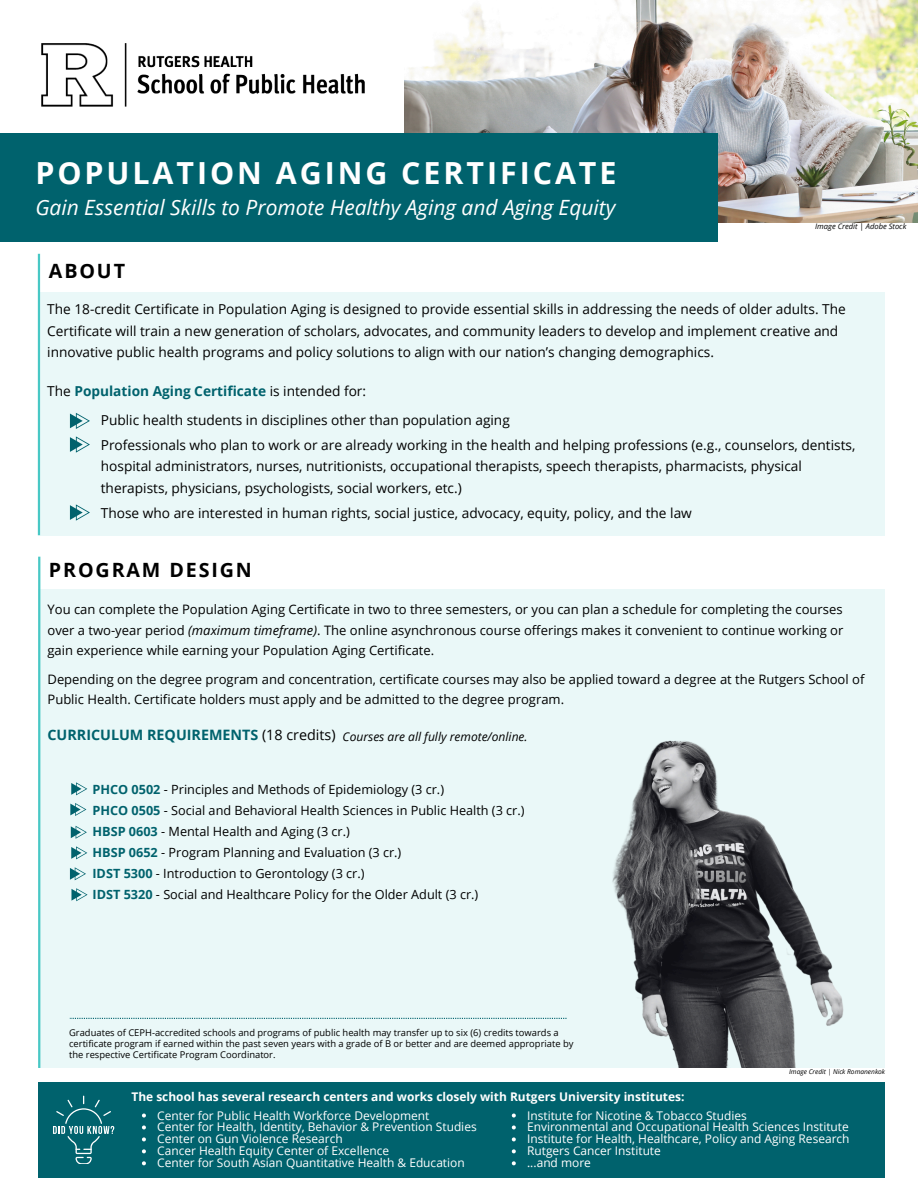
<style>
.page{position:relative;width:918px;height:1188px;background:#fff}
.page>*{position:absolute;margin:0;border:0;box-sizing:border-box;transform-origin:0 0}
.t1{font:700 30.45px "Open Sans";letter-spacing:.095em;color:#fff}
.t2{font:italic 21px "Open Sans";color:#fff}
.t3{font:700 19.65px "Open Sans";letter-spacing:.095em;color:#000}
.t4{font:700 14.4px "Open Sans";color:#00626d}
.t5{font:13.65px/21.5px "Open Sans";color:#000}
.t6{font:700 13.65px "Open Sans";color:#00626d}
.t7{font:13.05px/20.5px "Open Sans";color:#000;text-align:justify}
.t8{font:12.75px/21.1px "Open Sans";color:#000}
.t9{font:12px "Open Sans";color:#fff}
.t10{font:700 12px "Open Sans";color:#fff}
.t11{font:italic 12px "Open Sans";color:#000}
.t12{font:9.3px/10.9px "Open Sans";color:#000}
.t13{font:italic 7.65px "Open Sans";color:#000}
.t14{font:italic 6.6px "Open Sans";color:#000}
.s1{font-weight:400;color:#000}
.s2{font-style:italic}
.s3{font-weight:700;color:#00626d}
</style>
<div class="page">
<img style="left:404px;top:0;width:514px;height:222px">
<div style="left:0;top:133px;width:718px;height:108px;background:#00626d"></div>
<hr style="left:38px;top:254px;width:2px;height:281px;background:#48c8c5">
<div style="left:40px;top:292px;width:845px;height:243px;background:#eaf8f8"></div>
<svg style="left:70px;top:413px;width:20px;height:16px"></svg>
<svg style="left:70px;top:436px;width:20px;height:16px"></svg>
<svg style="left:70px;top:504px;width:20px;height:16px"></svg>
<hr style="left:38px;top:557px;width:2px;height:511px;background:#48c8c5">
<div style="left:38px;top:590px;width:847px;height:478px;background:#eaf8f8"></div>
<svg style="left:71px;top:782px;width:16px;height:13px"></svg>
<svg style="left:69px;top:1018px;width:498px;height:1px"></svg>
<svg style="left:70px;top:803px;width:16px;height:13px"></svg>
<svg style="left:71px;top:826px;width:16px;height:13px"></svg>
<svg style="left:71px;top:846px;width:16px;height:13px"></svg>
<svg style="left:70px;top:867px;width:16px;height:13px"></svg>
<svg style="left:71px;top:888px;width:16px;height:13px"></svg>
<img style="left:612px;top:740px;width:232px;height:328px">
<div style="left:38px;top:1082px;width:847px;height:96px;background:#00626d"></div>
<svg style="left:53px;top:1096px;width:61px;height:68px"></svg>
<svg style="left:512px;top:1114px;width:4px;height:4px"></svg>
<svg style="left:512px;top:1125px;width:4px;height:4px"></svg>
<svg style="left:512px;top:1137px;width:4px;height:4px"></svg>
<svg style="left:512px;top:1149px;width:4px;height:4px"></svg>
<svg style="left:512px;top:1161px;width:4px;height:4px"></svg>
<svg style="left:142px;top:1114px;width:4px;height:4px"></svg>
<svg style="left:142px;top:1125px;width:4px;height:4px"></svg>
<svg style="left:142px;top:1137px;width:4px;height:4px"></svg>
<svg style="left:142px;top:1149px;width:4px;height:4px"></svg>
<svg style="left:142px;top:1161px;width:4px;height:4px"></svg>
<img style="left:42px;top:44px;width:323px;height:63px">
<p class="t1" style="left:35px;top:151px;width:583px">POPULATION AGING CERTIFICATE</p>
<p class="t2" style="left:35px;top:192px;width:582px">Gain Essential Skills to Promote Healthy Aging and Aging Equity</p>
<p class="t13" style="left:815px;top:221px;width:93px">Image Credit | Adobe Stock</p>
<p class="t3" style="left:49px;top:257px;width:78px">ABOUT</p>
<p class="t5" style="left:47px;top:298px;width:800px">The 18-credit Certificate in Population Aging is designed to provide essential skills in addressing the needs of older adults. The<br>Certificate will train a new generation of scholars, advocates, and community leaders to develop and implement creative and innovative public health programs and policy solutions to align with our nation’s changing demographics.</p>
<h4 class="t6" style="left:47px;top:381px;width:320px"><span class="s1">The</span> Population Aging Certificate <span class="s1">is intended for:</span></h4>
<h4 class="t5" style="left:101px;top:407px;width:756px;line-height:24.9px">Public health students in disciplines other than population aging<br>Professionals who plan to work or are already working in the health and helping professions (e.g., counselors, dentists,</h4>
<h4 class="t5" style="left:101px;top:455px;width:703px">hospital administrators, nurses, nutritionists, occupational therapists, speech therapists, pharmacists, physical therapists, physicians, psychologists, social workers, etc.)</h4>
<h4 class="t5" style="left:101px;top:502px;width:593px">Those who are interested in human rights, social justice, advocacy, equity, policy, and the law</h4>
<p class="t3" style="left:49px;top:556px;width:205px">PROGRAM DESIGN</p>
<p class="t7" style="left:48px;top:599px;width:797px">You can complete the Population Aging Certificate in two to three semesters, or you can plan a schedule for completing the courses over a two-year period <span class="s2">(maximum timeframe)</span>. The online asynchronous course offerings makes it convenient to continue working or gain experience while earning your Population Aging Certificate.</p>
<p class="t7" style="left:48px;top:668px;width:818px">Depending on the degree program and concentration, certificate courses may also be applied toward a degree at the Rutgers School of<br>Public Health. Certificate holders must apply and be admitted to the degree program.</p>
<h4 class="t4" style="left:48px;top:725px;width:290px">CURRICULUM REQUIREMENTS <span class="s1">(18 credits)</span></h4>
<p class="t11" style="left:343px;top:728px;width:187px">Courses are all fully remote/online.</p>
<h2 class="t8" style="left:92px;top:778px;width:434px"><span class="s3">PHCO 0502</span> - Principles and Methods of Epidemiology (3 cr.)<br><span class="s3">PHCO 0505</span> - Social and Behavioral Health Sciences in Public Health (3 cr.)<br><span class="s3">HBSP 0603</span> - Mental Health and Aging (3 cr.)<br><span class="s3">HBSP 0652</span> - Program Planning and Evaluation (3 cr.)<br><span class="s3">IDST 5300</span> - Introduction to Gerontology (3 cr.)<br><span class="s3">IDST 5320</span> - Social and Healthcare Policy for the Older Adult (3 cr.)</h2>
<p class="t12" style="left:69px;top:1027px;width:506px">Graduates of CEPH-accredited schools and programs of public health may transfer up to six (6) credits towards a certificate program if earned within the past seven years with a grade of B or better and are deemed appropriate by the respective Certificate Program Coordinator.</p>
<h2 class="t14" style="left:789px;top:1067px;width:98px">Image Credit | Nick Romanenkok</h2>
<h4 class="t10" style="left:131px;top:1088px;width:555px">The school has several research centers and works closely with Rutgers University institutes:</h4>
<h4 class="t9" style="left:527px;top:1107px;width:221px">Institute for Nicotine &amp; Tobacco Studies</h4>
<h4 class="t9" style="left:527px;top:1119px;width:323px">Environmental and Occupational Health Sciences Institute</h4>
<p class="t9" style="left:527px;top:1131px;width:324px">Institute for Health, Healthcare, Policy and Aging Research</p>
<p class="t9" style="left:527px;top:1143px;width:135px">Rutgers Cancer Institute</p>
<p class="t9" style="left:527px;top:1155px;width:65px">...and more</p>
<p class="t9" style="left:157px;top:1107px;width:274px">Center for Public Health Workforce Development</p>
<p class="t9" style="left:157px;top:1119px;width:321px">Center for Health, Identity, Behavior &amp; Prevention Studies</p>
<p class="t9" style="left:157px;top:1131px;width:187px">Center on Gun Violence Research</p>
<h6 class="t9" style="left:157px;top:1143px;width:233px">Cancer Health Equity Center of Excellence</h6>
<p class="t9" style="left:157px;top:1155px;width:309px">Center for South Asian Quantitative Health &amp; Education</p>
</div>
